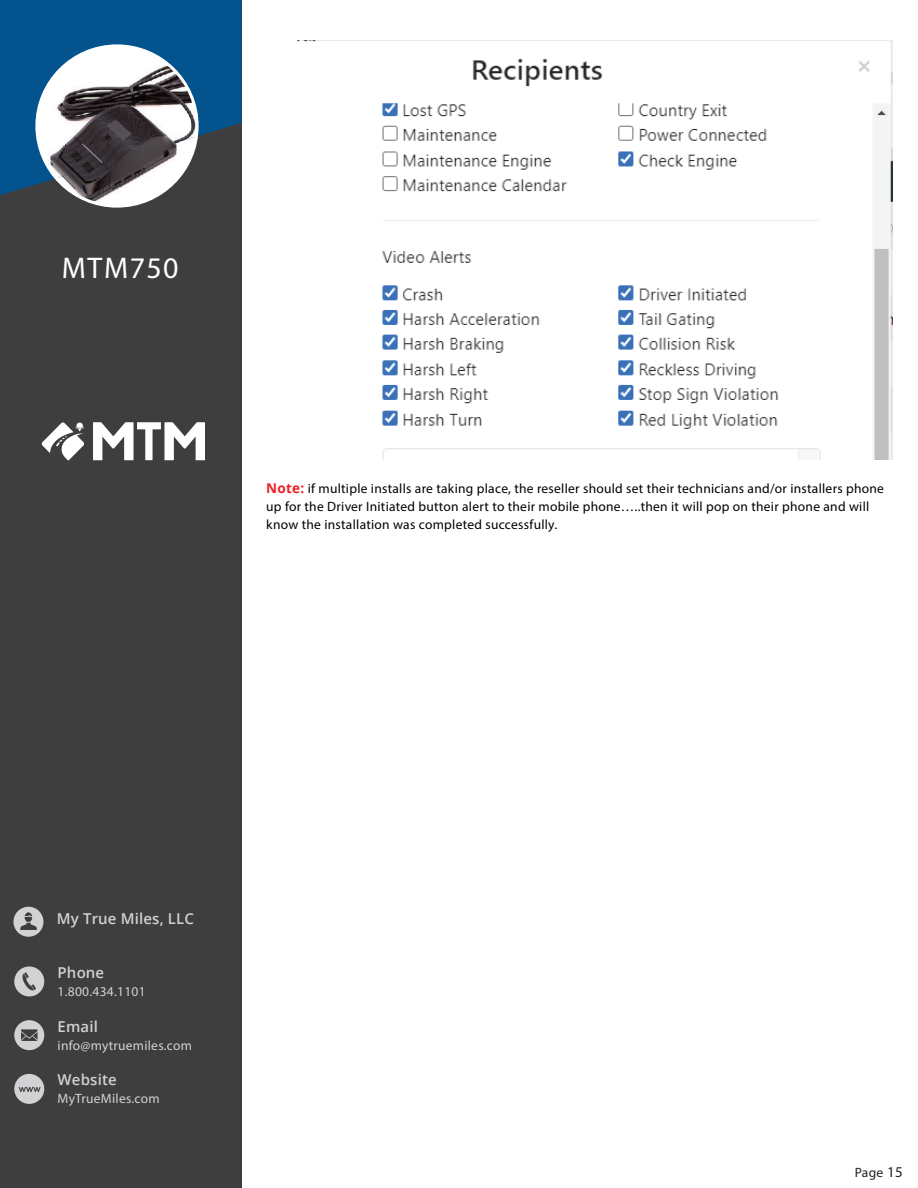
<style>
.page{position:relative;width:918px;height:1188px;background:#fff}
.page>*{position:absolute;margin:0;border:0;box-sizing:border-box;transform-origin:0 0}
.t1{font:30px "Myriad Pro";letter-spacing:.05em;color:#fff}
.t2{font:600 15px "Open Sans";letter-spacing:.01em;color:#d1d2d4}
.t3{font:13.5px/18px "Myriad Pro";letter-spacing:.02em;color:#000}
.t4{font:13.5px "Myriad Pro";letter-spacing:.02em;color:#d1d2d4}
.t5{font:13.5px "Myriad Pro";color:#231f20}
.s1{font-family:"Open Sans";font-weight:700;color:#ee1f23}
.s2{font-size:15px}
</style>
<div class="page">
<div style="left:0;top:0;width:242px;height:1188px;background:#3e3e3f"></div>
<svg style="left:0;top:0;width:242px;height:195px;fill:#03538f"></svg>
<div style="left:14px;top:1020px;width:30px;height:30px;background:#d1d2d4;border-radius:50%"></div>
<svg style="left:21px;top:1029px;width:17px;height:12px"></svg>
<div style="left:14px;top:966px;width:30px;height:30px;background:#d1d2d4;border-radius:50%"></div>
<svg style="left:23px;top:972px;width:13px;height:18px"></svg>
<div style="left:14px;top:1074px;width:30px;height:30px;background:#d1d2d4;border-radius:50%"></div>
<svg style="left:19px;top:1087px;width:22px;height:5px"></svg>
<div style="left:13px;top:907px;width:30px;height:30px;background:#d1d2d4;border-radius:50%"></div>
<svg style="left:20px;top:912px;width:17px;height:18px"></svg>
<svg style="left:35px;top:44px;width:164px;height:164px"></svg>
<svg style="left:93px;top:422px;width:112px;height:38px"></svg>
<svg style="left:42px;top:422px;width:42px;height:39px"></svg>
<img style="left:297px;top:40px;width:596px;height:420px">
<h1 class="t1" style="left:62px;top:249px;width:118px">MTM750</h1>
<p class="t3" style="left:266px;top:479px;width:619px"><span class="s1">Note:</span> if multiple installs are taking place, the reseller should set their technicians and/or installers phone up for the Driver Initiated button alert to their mobile phone…..then it will pop on their phone and will know the installation was completed successfully.</p>
<p class="t2" style="left:57px;top:908px;width:139px">My True Miles, LLC</p>
<p class="t2" style="left:58px;top:962px;width:48px">Phone</p>
<p class="t4" style="left:58px;top:983px;width:90px">1.800.434.1101</p>
<p class="t2" style="left:58px;top:1016px;width:42px">Email</p>
<p class="t4" style="left:58px;top:1037px;width:136px">info@mytruemiles.com</p>
<p class="t2" style="left:58px;top:1070px;width:61px">Website</p>
<p class="t4" style="left:58px;top:1091px;width:104px">MyTrueMiles.com</p>
<p class="t5" style="left:855px;top:1164px;width:49px">Page <span class="s2">15</span></p>
</div>
